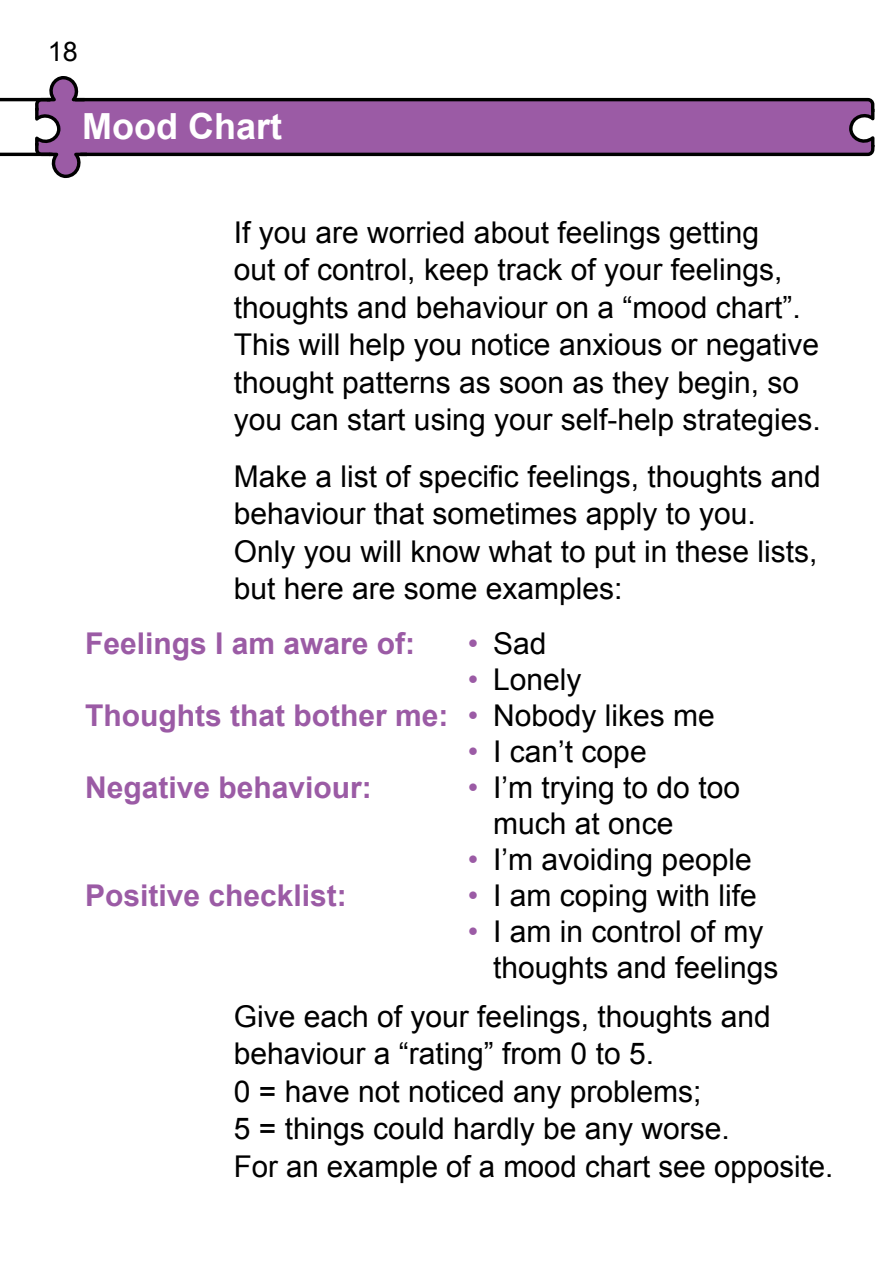
<style>
.page{position:relative;width:893px;height:1263px;background:#fff}
.page>*{position:absolute;margin:0;border:0;box-sizing:border-box;transform-origin:0 0}
.t1{font:700 36px "Arial";color:#fff}
.t2{font:30px/37.5px "Arial";color:#000}
.t3{font:700 30px/36px "Arial";color:#9b5ba5}
.t4{font:27px "Arial";color:#000}
.s1{color:#9b5ba5}
.s2{font-weight:400}
.s3{font-weight:400;color:#000}
</style>
<div class="page">
<hr style="left:0;top:98px;width:50px;height:3px;background:#000">
<hr style="left:0;top:153px;width:50px;height:3px;background:#000">
<svg style="left:49px;top:76px;width:32px;height:103px"></svg>
<svg style="left:33px;top:96px;width:842px;height:62px;background:#905d98"></svg>
<p class="t4" style="left:48px;top:34px;width:32px">18</p>
<p class="t1" style="left:82px;top:102px;width:201px">Mood Chart</p>
<p class="t2" style="left:234px;top:214px;width:588px">If you are worried about feelings getting<br>out of control, keep track of your feelings, thoughts and behaviour on a “mood chart”.<br>This will help you notice anxious or negative thought patterns as soon as they begin, so you can start using your self-help strategies.</p>
<p class="t2" style="left:234px;top:458px;width:588px">Make a list of specific feelings, thoughts and behaviour that sometimes apply to you.<br>Only you will know what to put in these lists, but here are some examples:</p>
<p class="t3" style="left:85px;top:626px;width:332px">Feelings I am aware of:</p>
<p class="t2" style="left:468px;top:625px;width:80px"><span class="s1">•</span> Sad</p>
<p class="t3" style="left:85px;top:662px;width:631px;text-indent:383px"><span class="s2">•</span> <span class="s3">Lonely<br></span>Thoughts that bother me: <span class="s2">•</span> <span class="s3">Nobody likes me</span></p>
<p class="t2" style="left:468px;top:733px;width:180px"><span class="s1">•</span> I can’t cope</p>
<p class="t3" style="left:85px;top:770px;width:288px">Negative behaviour:</p>
<p class="t2" style="left:493px;top:770px;width:248px;line-height:36px;text-indent:-26px"><span class="s1">•</span> I’m trying to do too much at once</p>
<p class="t2" style="left:468px;top:841px;width:285px"><span class="s1">•</span> I’m avoiding people</p>
<p class="t3" style="left:85px;top:878px;width:263px">Positive checklist:</p>
<p class="t2" style="left:468px;top:877px;width:290px"><span class="s1">•</span> I am coping with life</p>
<p class="t2" style="left:493px;top:914px;width:287px;line-height:36px;text-indent:-26px"><span class="s1">•</span> I am in control of my thoughts and feelings</p>
<p class="t2" style="left:234px;top:998px;width:601px">Give each of your feelings, thoughts and behaviour a “rating” from 0 to 5.<br>0 = have not noticed any problems;<br>5 = things could hardly be any worse.<br>For an example of a mood chart see opposite.</p>
</div>
